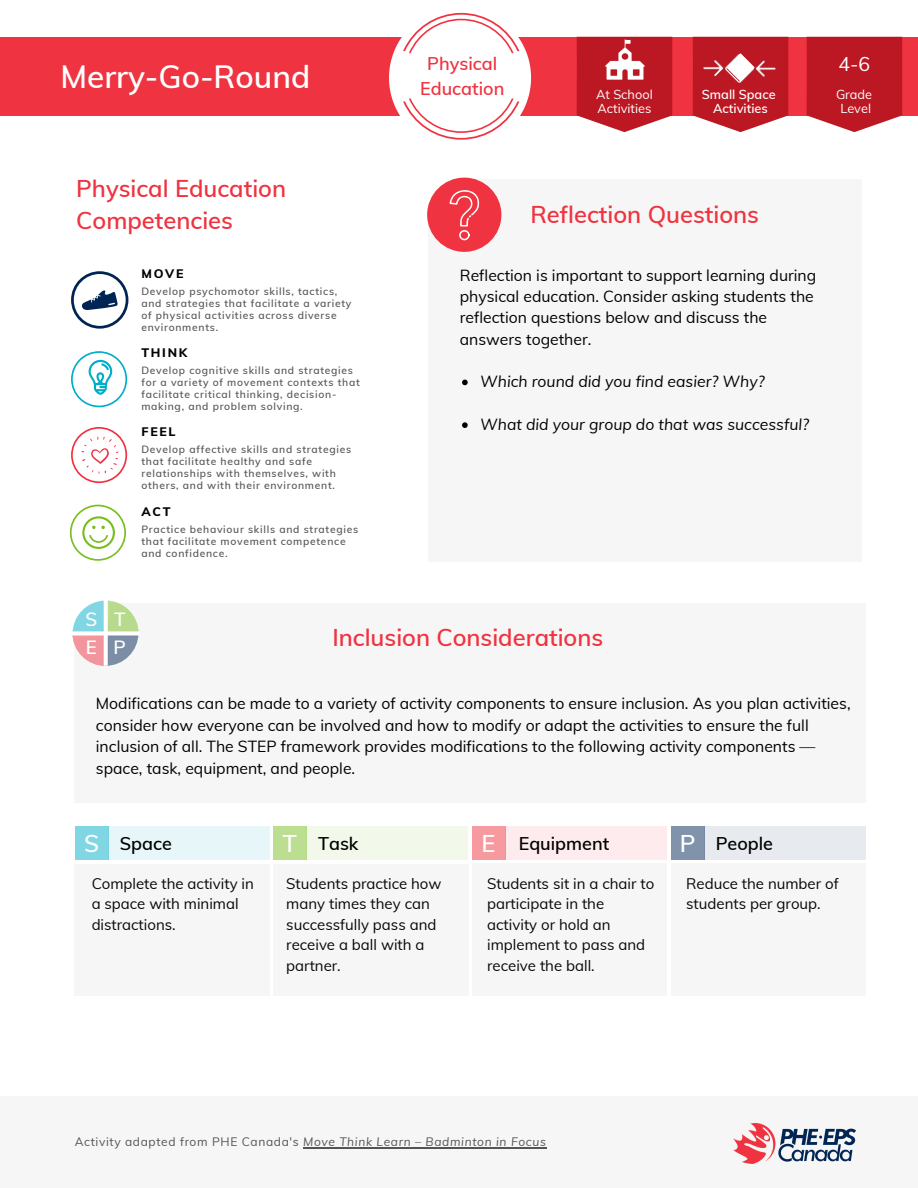
<style>
.page{position:relative;width:918px;height:1188px;background:#fff}
.page>*{position:absolute;margin:0;border:0;box-sizing:border-box;transform-origin:0 0}
.t1{font:600 31.5px "Muli";color:#fff}
.t2{font:600 23.7px/32.7px "Muli";color:#ef3340}
.t3{font:600 23.7px "Muli";color:#fff}
.t4{font:19.5px "Muli";color:#fff}
.t5{font:600 18.75px/28.8px "Muli";color:#fff}
.t6{font:600 18px "Muli";color:#000}
.t7{font:600 18px/25px "Muli";color:#ef3340;text-align:center}
.t8{font:15.75px/21.3px "Muli";color:#000}
.t9{font:italic 15.75px "Muli";color:#000}
.t10{font:15px/20.5px "Muli";color:#000}
.t11{font:12.75px/14.7px "Muli";color:#fff;text-align:center}
.t12{font:600 12.75px/14.7px "Muli";color:#fff;text-align:center}
.t13{font:800 12.45px "Muli";letter-spacing:.14em;color:#000}
.t14{font:italic 12px "Muli";letter-spacing:.055em;color:#545454}
.t15{font:600 10.35px/12px "Muli";letter-spacing:.07em;color:#545454}
.s1{font-style:normal}
</style>
<div class="page">
<div style="left:0;top:1096px;width:918px;height:92px;background:#f6f6f6"></div>
<img style="left:734px;top:1123px;width:121px;height:41px">
<div style="left:75px;top:603px;width:791px;height:200px;background:#f6f6f6"></div>
<svg style="left:72px;top:600px;width:67px;height:66px"></svg>
<div style="left:108px;top:826px;width:161px;height:34px;background:#e7f7f9"></div>
<div style="left:75px;top:864px;width:195px;height:132px;background:#f6f6f6"></div>
<div style="left:273px;top:864px;width:195px;height:132px;background:#f6f6f6"></div>
<div style="left:505px;top:826px;width:161px;height:34px;background:#fdebed"></div>
<div style="left:472px;top:863px;width:195px;height:133px;background:#f6f6f6"></div>
<div style="left:671px;top:863px;width:195px;height:133px;background:#f6f6f6"></div>
<div style="left:75px;top:826px;width:33px;height:34px;background:#81d6e3"></div>
<div style="left:273px;top:826px;width:34px;height:34px;background:#bcde90"></div>
<div style="left:472px;top:826px;width:33px;height:34px;background:#f79aa0"></div>
<div style="left:671px;top:826px;width:33px;height:34px;background:#8193aa"></div>
<div style="left:307px;top:826px;width:161px;height:34px;background:#f2f8ea"></div>
<div style="left:705px;top:826px;width:161px;height:34px;background:#e7eaee"></div>
<div style="left:0;top:37px;width:918px;height:79px;background:#ef3340"></div>
<svg style="left:807px;top:37px;width:95px;height:95px;background:#c12b35"></svg>
<svg style="left:389px;top:12px;width:142px;height:128px"></svg>
<svg style="left:577px;top:37px;width:95px;height:95px;background:#c3323c"></svg>
<img style="left:601px;top:37px;width:47px;height:47px">
<img style="left:692px;top:36px;width:97px;height:79px">
<svg style="left:693px;top:37px;width:95px;height:95px;background:#c53a44"></svg>
<div style="left:428px;top:179px;width:434px;height:383px;background:#f6f6f6"></div>
<div style="left:427px;top:178px;width:74px;height:74px;background:#ef3340;border-radius:50%"></div>
<svg style="left:427px;top:177px;width:52px;height:64px"></svg>
<svg style="left:462px;top:380px;width:6px;height:5px"></svg>
<svg style="left:462px;top:422px;width:6px;height:6px"></svg>
<svg style="left:71px;top:427px;width:56px;height:56px"></svg>
<svg style="left:70px;top:505px;width:56px;height:56px"></svg>
<svg style="left:71px;top:351px;width:56px;height:56px"></svg>
<svg style="left:71px;top:271px;width:57px;height:58px"></svg>
<hr style="left:303px;top:1147px;width:244px;height:1px;background:#545454">
<h1 class="t1" style="left:60px;top:56px;width:251px">Merry-Go-Round</h1>
<h3 class="t7" style="left:420px;top:50px;width:86px">Physical<br>Education</h3>
<p class="t11" style="left:596px;top:86px;width:58px;text-align:left">At School<br>Activities</p>
<p class="t12" style="left:702px;top:86px;width:75px">Small Space<br>Activities</p>
<h3 class="t4" style="left:839px;top:51px;width:33px">4-6</h3>
<p class="t11" style="left:836px;top:86px;width:38px">Grade<br>Level</p>
<h2 class="t2" style="left:76px;top:172px;width:211px">Physical Education<br>Competencies</h2>
<p class="t13" style="left:141px;top:266px;width:44px">MOVE</p>
<p class="t15" style="left:141px;top:285px;width:212px">Develop psychomotor skills, tactics, and strategies that facilitate a variety of physical activities across diverse environments.</p>
<p class="t13" style="left:141px;top:344px;width:47px">THINK</p>
<p class="t15" style="left:141px;top:364px;width:220px">Develop cognitive skills and strategies for a variety of movement contexts that facilitate critical thinking, decision&shy;making, and problem solving.</p>
<p class="t13" style="left:141px;top:423px;width:36px">FEEL</p>
<p class="t15" style="left:141px;top:443px;width:211px">Develop affective skills and strategies that facilitate healthy and safe relationships with themselves, with others, and with their environment.</p>
<p class="t13" style="left:141px;top:504px;width:31px">ACT</p>
<p class="t15" style="left:141px;top:523px;width:218px">Practice behaviour skills and strategies that facilitate movement competence and confidence.</p>
<h2 class="t2" style="left:530px;top:198px;width:230px">Reflection Questions</h2>
<h3 class="t8" style="left:460px;top:264px;width:358px">Reflection is important to support learning during physical education. Consider asking students the reflection questions below and discuss the answers together.</h3>
<h3 class="t9" style="left:480px;top:372px;width:286px">Which round did you find easier? Why?</h3>
<h3 class="t9" style="left:480px;top:414px;width:331px">What did your group do that was successful?</h3>
<h3 class="t5" style="left:86px;top:604px;width:42px">S T<br>E P</h3>
<h2 class="t2" style="left:332px;top:620px;width:272px">Inclusion Considerations</h2>
<p class="t8" style="left:96px;top:693px;width:756px">Modifications can be made to a variety of activity components to ensure inclusion. As you plan activities, consider how everyone can be involved and how to modify or adapt the activities to ensure the full inclusion of all. The STEP framework provides modifications to the following activity components — space, task, equipment, and people.</p>
<h2 class="t3" style="left:84px;top:828px;width:17px">S</h2>
<h2 class="t3" style="left:283px;top:828px;width:16px">T</h2>
<h2 class="t3" style="left:482px;top:828px;width:16px">E</h2>
<h2 class="t3" style="left:680px;top:828px;width:17px">P</h2>
<h3 class="t6" style="left:120px;top:832px;width:54px">Space</h3>
<h3 class="t6" style="left:318px;top:832px;width:42px">Task</h3>
<h3 class="t6" style="left:519px;top:832px;width:92px">Equipment</h3>
<h3 class="t6" style="left:716px;top:832px;width:59px">People</h3>
<h3 class="t10" style="left:286px;top:873px;width:157px">Students practice how many times they can successfully pass and receive a ball with a partner.</h3>
<h3 class="t10" style="left:487px;top:873px;width:169px">Students sit in a chair to participate in the activity or hold an implement to pass and receive the ball.</h3>
<h3 class="t10" style="left:686px;top:873px;width:154px">Reduce the number of students per group.</h3>
<h3 class="t10" style="left:91px;top:873px;width:164px">Complete the activity in a space with minimal distractions.</h3>
<p class="t14" style="left:75px;top:1134px;width:473px"><span class="s1">Activity adapted from PHE Canada's</span> Move Think Learn – Badminton in Focus</p>
</div>
